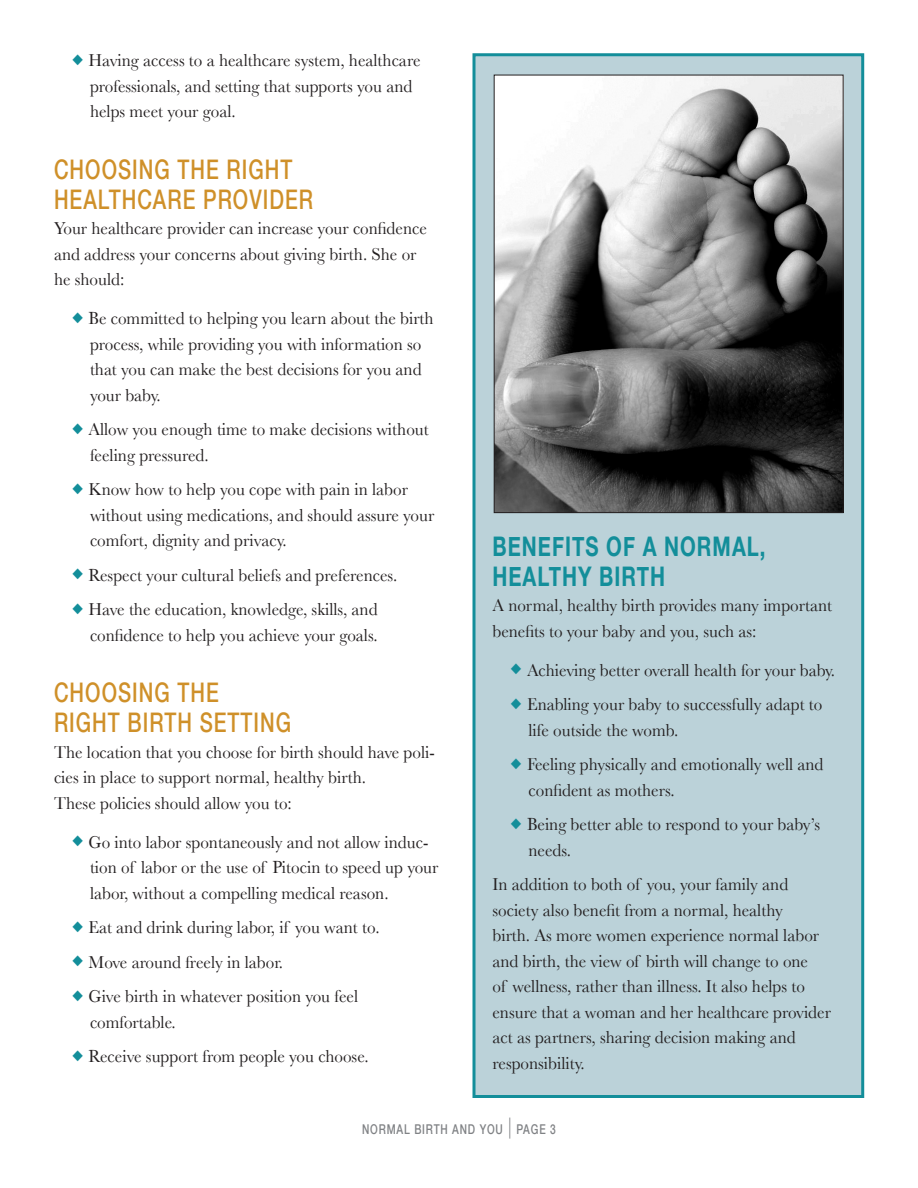
<style>
.page{position:relative;width:918px;height:1188px;background:#fff}
.page>*{position:absolute;margin:0;border:0;box-sizing:border-box;transform-origin:0 0}
.Subhead{font:500 27px/30px "Helvetica Neue";letter-spacing:.05em;color:#cf9029;scale:.75 1}
.Subhead-2{font:700 27px/30px "Helvetica Neue";letter-spacing:.05em;color:#138e9a;scale:.75 1}
.Body_Text{font:18px/25.5px "Baskerville";color:#231f20;scale:.95 1}
.t1{font:500 13.5px "Helvetica Neue";letter-spacing:.08em;color:#808285;scale:.75 1}
.s1{color:#138e9a}
.s2{font-weight:300;font-size:21px}
</style>
<div class="page">
<div style="left:472px;top:53px;width:392px;height:1045px;background:#bbd2d9;border:3px solid #138e9a"></div>
<img style="left:496px;top:77px;width:346px;height:434px">
<div style="left:494px;top:75px;width:350px;height:438px;border:1px solid #231f20"></div>
<p class="Body_Text" style="left:90px;top:47px;width:349px;text-indent:-18px"><span class="s1">◆</span> Having access to a healthcare system, healthcare professionals, and setting that supports you and helps meet your goal.</p>
<p class="Subhead" style="left:54px;top:153px;width:347px">CHOOSING THE RIGHT<br>HEALTHCARE PROVIDER</p>
<p class="Body_Text" style="left:54px;top:215px;width:394px">Your healthcare provider can increase your confidence and address your concerns about giving birth. She or he should:</p>
<p class="Body_Text" style="left:90px;top:305px;width:363px;text-indent:-18px"><span class="s1">◆</span> Be committed to helping you learn about the birth process, while providing you with information so that you can make the best decisions for you and your baby.</p>
<p class="Body_Text" style="left:90px;top:416px;width:358px;text-indent:-18px"><span class="s1">◆</span> Allow you enough time to make decisions without feeling pressured.</p>
<p class="Body_Text" style="left:90px;top:476px;width:364px;text-indent:-18px"><span class="s1">◆</span> Know how to help you cope with pain in labor without using medications, and should assure your comfort, dignity and privacy.</p>
<p class="Body_Text" style="left:72px;top:562px;width:344px"><span class="s1">◆</span> Respect your cultural beliefs and preferences.</p>
<p class="Body_Text" style="left:72px;top:596px;width:323px;text-align:right"><span class="s1">◆</span> Have the education, knowledge, skills, and confidence to help you achieve your goals.</p>
<p class="Subhead" style="left:54px;top:676px;width:318px">CHOOSING THE<br>RIGHT BIRTH SETTING</p>
<p class="Body_Text" style="left:54px;top:739px;width:402px">The location that you choose for birth should have poli&shy;cies in place to support normal, healthy birth.<br>These policies should allow you to:</p>
<p class="Body_Text" style="left:90px;top:829px;width:368px;text-indent:-18px"><span class="s1">◆</span> Go into labor spontaneously and not allow induc&shy;tion of labor or the use of Pitocin to speed up your labor, without a compelling medical reason.</p>
<p class="Body_Text" style="left:72px;top:914px;width:325px"><span class="s1">◆</span> Eat and drink during labor, if you want to.</p>
<p class="Body_Text" style="left:72px;top:949px;width:224px"><span class="s1">◆</span> Move around freely in labor.</p>
<p class="Body_Text" style="left:90px;top:983px;width:284px;text-indent:-18px"><span class="s1">◆</span> Give birth in whatever position you feel comfortable.</p>
<p class="Body_Text" style="left:72px;top:1043px;width:314px"><span class="s1">◆</span> Receive support from people you choose.</p>
<p class="Subhead-2" style="left:493px;top:530px;width:366px">BENEFITS OF A NORMAL,<br>HEALTHY BIRTH</p>
<p class="Body_Text" style="left:493px;top:593px;width:359px">A normal, healthy birth provides many important benefits to your baby and you, such as:</p>
<p class="Body_Text" style="left:511px;top:657px;width:343px"><span class="s1">◆</span> Achieving better overall health for your baby.</p>
<p class="Body_Text" style="left:529px;top:692px;width:311px;text-indent:-18px"><span class="s1">◆</span> Enabling your baby to successfully adapt to life outside the womb.</p>
<p class="Body_Text" style="left:529px;top:752px;width:312px;text-indent:-18px"><span class="s1">◆</span> Feeling physically and emotionally well and confident as mothers.</p>
<p class="Body_Text" style="left:529px;top:812px;width:308px;text-indent:-18px"><span class="s1">◆</span> Being better able to respond to your baby’s needs.</p>
<p class="Body_Text" style="left:493px;top:872px;width:358px">In addition to both of you, your family and society also benefit from a normal, healthy<br>birth. As more women experience normal labor and birth, the view of birth will change to one<br>of wellness, rather than illness. It also helps to ensure that a woman and her healthcare provider act as partners, sharing decision making and responsibility.</p>
<p class="t1" style="left:362px;top:1118px;width:260px">NORMAL BIRTH AND YOU <span class="s2">|</span> PAGE 3</p>
</div>
